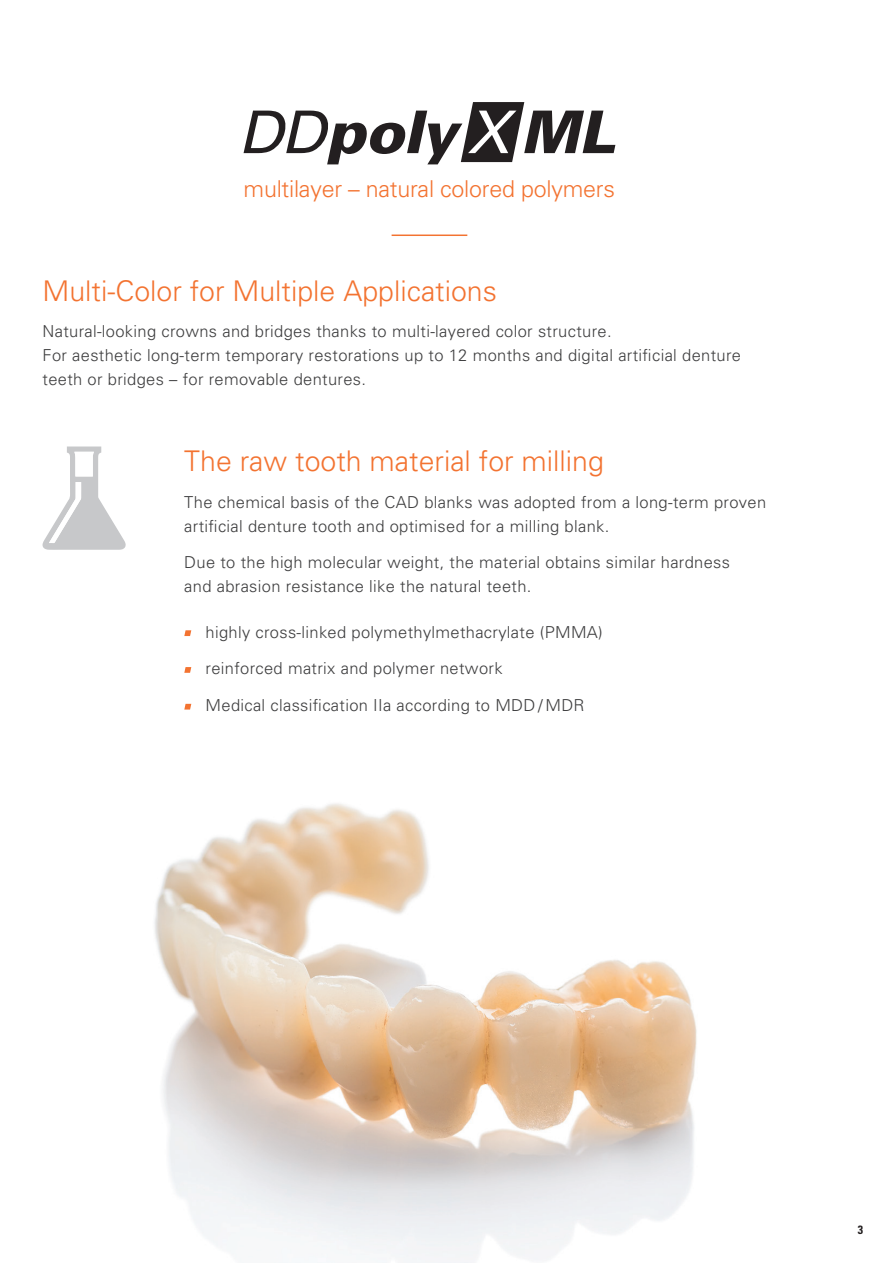
<style>
.page{position:relative;width:893px;height:1263px;background:#fff}
.page>*{position:absolute;margin:0;border:0;box-sizing:border-box;transform-origin:0 0}
.t1{font:300 28.5px "Univers";color:#f37331}
.t2{font:300 23.25px "Univers";letter-spacing:-.01em;color:#f37331}
.t3{font:300 16.5px/24px "Univers";letter-spacing:.02em;color:#3e3e3f}
.t4{font:700 condensed 12px "Univers";color:#231f20}
</style>
<div class="page">
<img style="left:154px;top:667px;width:543px;height:596px">
<svg style="left:184px;top:630px;width:7px;height:6px"></svg>
<svg style="left:184px;top:667px;width:7px;height:6px"></svg>
<svg style="left:184px;top:704px;width:7px;height:5px"></svg>
<svg style="left:43px;top:446px;width:83px;height:104px"></svg>
<hr style="left:392px;top:234px;width:75px;height:2px;background:#f37331">
<svg style="left:244px;top:102px;width:371px;height:62px"></svg>
<h2 class="t2" style="left:244px;top:174px;width:373px">multilayer – natural colored polymers</h2>
<h1 class="t1" style="left:43px;top:273px;width:456px">Multi-Color for Multiple Applications</h1>
<p class="t3" style="left:43px;top:319px;width:700px">Natural-looking crowns and bridges thanks to multi-layered color structure.<br>For aesthetic long-term temporary restorations up to 12 months and digital artificial denture teeth or bridges – for removable dentures.</p>
<h1 class="t1" style="left:184px;top:443px;width:421px">The raw tooth material for milling</h1>
<p class="t3" style="left:184px;top:489px;width:583px">The chemical basis of the CAD blanks was adopted from a long-term proven artificial denture tooth and optimised for a milling blank.</p>
<p class="t3" style="left:184px;top:550px;width:547px">Due to the high molecular weight, the material obtains similar hardness and abrasion resistance like the natural teeth.</p>
<p class="t3" style="left:206px;top:619px;width:399px">highly cross-linked polymethylmethacrylate (PMMA)</p>
<p class="t3" style="left:206px;top:656px;width:299px">reinforced matrix and polymer network</p>
<p class="t3" style="left:206px;top:693px;width:381px">Medical classification IIa according to MDD / MDR</p>
<p class="t4" style="left:858px;top:1222px;width:7px">3</p>
</div>
